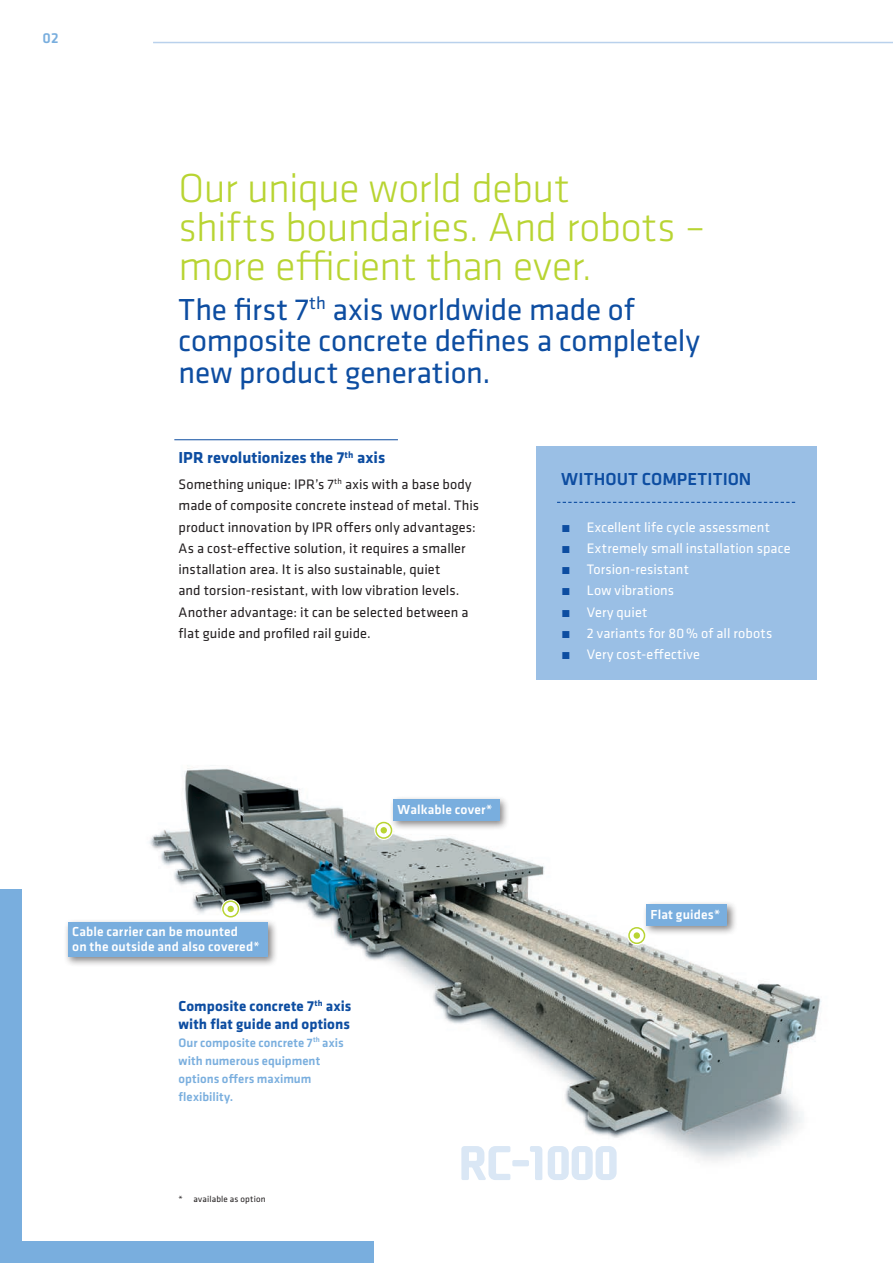
<style>
.page{position:relative;width:893px;height:1263px;background:#fff}
.page>*{position:absolute;margin:0;border:0;box-sizing:border-box;transform-origin:0 0}
.t1{font:300 42px/39px "Klavika";letter-spacing:-.015em;color:#b8d432}
.t2{font:31.5px/31.5px "Klavika";letter-spacing:-.01em;color:#0d4da1}
.t3{font:500 18px "Klavika";letter-spacing:.005em;color:#0d4da1}
.t4{font:700 16.5px "Klavika";color:#0d4da1}
.t5{font:700 15px/18px "Klavika";letter-spacing:.005em;color:#0d4da1}
.t6{font:500 15px "Klavika";color:#79aede}
.t7{font:14.25px/21.3px "Klavika";letter-spacing:.005em;color:#231f20}
.t8{font:14.25px "Klavika";letter-spacing:.005em;color:#fff}
.t9{font:500 13.5px/15px "Klavika";letter-spacing:.01em;color:#fff}
.t10{font:500 12.75px/18px "Klavika";letter-spacing:.005em;color:#79aede}
.t11{font:9px "Klavika";letter-spacing:.02em;color:#231f20}
.s1{color:#0d4da1}
</style>
<div class="page">
<img style="left:149px;top:768px;width:672px;height:393px">
<div style="left:0;top:1242px;width:374px;height:21px;background:#79aede"></div>
<div style="left:0;top:889px;width:21px;height:374px;background:#79aede"></div>
<hr style="left:153px;top:42px;width:740px;height:1px;background:#b9d1ec">
<svg style="left:374px;top:821px;width:19px;height:19px"></svg>
<div style="left:376px;top:822px;width:15px;height:16px;background:#fff;border-radius:50%"></div>
<div style="left:375px;top:822px;width:17px;height:17px;border:2px solid #b8d432;border-radius:50%"></div>
<svg style="left:381px;top:827px;width:6px;height:6px"></svg>
<svg style="left:627px;top:926px;width:19px;height:19px"></svg>
<svg style="left:629px;top:928px;width:15px;height:15px"></svg>
<div style="left:628px;top:927px;width:17px;height:17px;border:2px solid #b8d432;border-radius:50%"></div>
<div style="left:634px;top:932px;width:6px;height:7px;background:#b8d432;border-radius:50%"></div>
<svg style="left:221px;top:899px;width:19px;height:19px"></svg>
<svg style="left:223px;top:901px;width:15px;height:16px"></svg>
<div style="left:222px;top:900px;width:17px;height:17px;border:2px solid #b8d432;border-radius:50%"></div>
<div style="left:227px;top:906px;width:7px;height:6px;background:#b8d432;border-radius:50%"></div>
<svg style="left:461px;top:1146px;width:156px;height:34px"></svg>
<div style="left:389px;top:795px;width:121px;height:36px;background:#231f20;opacity:.55"></div>
<div style="left:393px;top:799px;width:107px;height:22px;background:#79aede"></div>
<div style="left:64px;top:919px;width:214px;height:48px;background:#231f20;opacity:.55"></div>
<div style="left:68px;top:923px;width:200px;height:34px;background:#79aede"></div>
<div style="left:642px;top:900px;width:96px;height:36px;background:#231f20;opacity:.55"></div>
<div style="left:646px;top:905px;width:81px;height:21px;background:#79aede"></div>
<div style="left:536px;top:446px;width:280px;height:234px;background:#9abfe5"></div>
<svg style="left:557px;top:502px;width:238px;height:1px"></svg>
<hr style="left:174px;top:439px;width:224px;height:1px;background:#0d4da1">
<p class="t6" style="left:43px;top:27px;width:18px">02</p>
<h1 class="t1" style="left:179px;top:168px;width:528px">Our unique world debut<br>shifts boundaries. And robots – more efficient than ever.</h1>
<h2 class="t2" style="left:179px;top:292px;width:523px">The first 7<sup>th</sup> axis worldwide made of composite concrete defines a completely new product generation.</h2>
<p class="t4" style="left:179px;top:446px;width:208px">IPR revolutionizes the 7<sup>th</sup> axis</p>
<p class="t7" style="left:179px;top:473px;width:302px">Something unique: IPR’s 7<sup>th</sup> axis with a base body made of composite concrete instead of metal. This product innovation by IPR offers only advantages:<br>As a cost-effective solution, it requires a smaller installation area. It is also sustainable, quiet<br>and torsion-resistant, with low vibration levels.<br>Another advantage: it can be selected between a flat guide and profiled rail guide.</p>
<p class="t3" style="left:561px;top:466px;width:192px">WITHOUT COMPETITION</p>
<p class="t8" style="left:561px;top:517px;width:210px"><span class="s1">•</span> Excellent life cycle assessment</p>
<p class="t8" style="left:561px;top:539px;width:231px"><span class="s1">•</span> Extremely small installation space</p>
<p class="t8" style="left:561px;top:560px;width:129px"><span class="s1">•</span> Torsion-resistant</p>
<p class="t8" style="left:561px;top:581px;width:114px"><span class="s1">•</span> Low vibrations</p>
<p class="t8" style="left:561px;top:603px;width:88px"><span class="s1">•</span> Very quiet</p>
<p class="t8" style="left:561px;top:624px;width:213px"><span class="s1">•</span> 2 variants for 80% of all robots</p>
<p class="t8" style="left:561px;top:645px;width:140px"><span class="s1">•</span> Very cost-effective</p>
<p class="t9" style="left:72px;top:924px;width:189px">Cable carrier can be mounted<br>on the outside and also covered*</p>
<p class="t5" style="left:179px;top:996px;width:174px">Composite concrete 7<sup>th</sup> axis with flat guide and options</p>
<p class="t10" style="left:179px;top:1033px;width:167px">Our composite concrete 7<sup>th</sup> axis with numerous equipment options offers maximum flexibility.</p>
<p class="t11" style="left:179px;top:1193px;width:89px">* available as option</p>
<p class="t9" style="left:398px;top:802px;width:97px">Walkable cover*</p>
<p class="t9" style="left:651px;top:907px;width:72px">Flat guides*</p>
</div>
